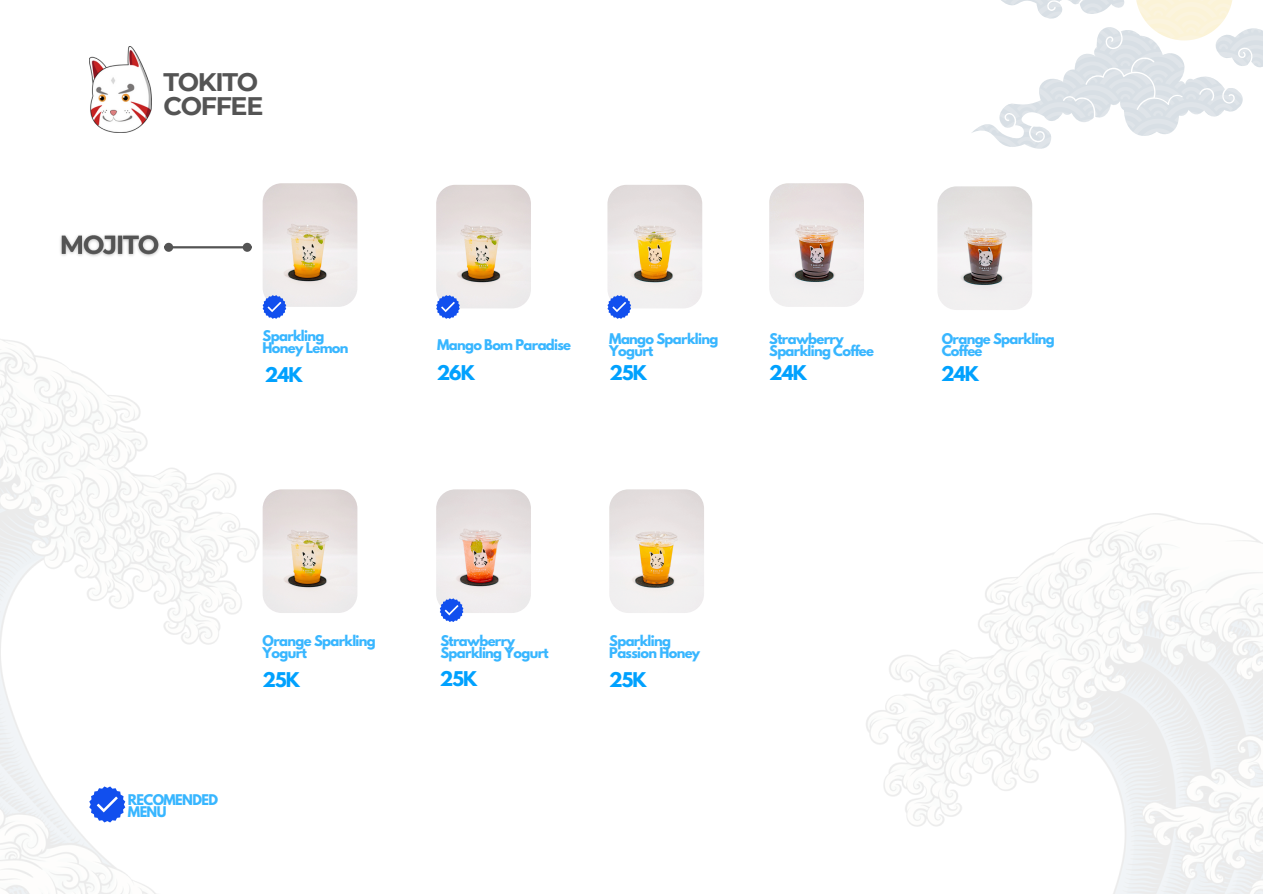
<style>
.page{position:relative;width:1263px;height:894px;background:#fff}
.page>*{position:absolute;margin:0;border:0;box-sizing:border-box;transform-origin:0 0}
.t1{font:700 25.35px/23.7px "Montserrat";letter-spacing:-.05em;color:#545454}
.t2{font:700 18px "League Spartan";letter-spacing:-.05em;color:#00a1fe}
.t3{font:700 13.05px/12px "League Spartan";letter-spacing:-.05em;color:#38b6ff}
</style>
<div class="page">
<img style="left:0;top:339px;width:346px;height:554px">
<img style="left:89px;top:47px;width:62px;height:85px">
<svg style="left:89px;top:786px;width:36px;height:36px"></svg>
<svg style="left:972px;top:0;width:291px;height:149px"></svg>
<img style="left:866px;top:513px;width:397px;height:380px">
<hr style="left:173px;top:246px;width:70px;height:2px;background:#545454">
<div style="left:165px;top:244px;width:7px;height:6px;background:#545454;border-radius:50%"></div>
<div style="left:164px;top:243px;width:9px;height:9px;border:2px solid #545454;border-radius:50%"></div>
<div style="left:244px;top:244px;width:7px;height:6px;background:#545454;border-radius:50%"></div>
<div style="left:243px;top:243px;width:9px;height:9px;border:2px solid #545454;border-radius:50%"></div>
<img style="left:60px;top:234px;width:105px;height:23px">
<img style="left:436px;top:185px;width:95px;height:123px;border-radius:19px">
<img style="left:607px;top:185px;width:95px;height:123px;border-radius:19px">
<img style="left:769px;top:183px;width:95px;height:124px;border-radius:19px">
<img style="left:263px;top:489px;width:94px;height:124px;border-radius:19px">
<img style="left:263px;top:183px;width:94px;height:124px;border-radius:19px">
<img style="left:609px;top:489px;width:95px;height:124px;border-radius:19px">
<img style="left:937px;top:186px;width:95px;height:124px;border-radius:19px">
<svg style="left:436px;top:295px;width:24px;height:24px"></svg>
<svg style="left:263px;top:295px;width:23px;height:24px"></svg>
<img style="left:436px;top:489px;width:95px;height:124px;border-radius:19px">
<svg style="left:440px;top:598px;width:23px;height:23px"></svg>
<svg style="left:607px;top:295px;width:24px;height:24px"></svg>
<p class="t1" style="left:163px;top:70px;width:101px">TOKITO<br>COFFEE</p>
<h2 class="t3" style="left:263px;top:331px;width:87px">Sparkling<br>Honey Lemon</h2>
<p class="t2" style="left:265px;top:366px;width:39px">24K</p>
<p class="t3" style="left:437px;top:340px;width:136px">Mango Bom Paradise</p>
<p class="t3" style="left:609px;top:334px;width:110px">Mango Sparkling<br>Yogurt</p>
<h2 class="t3" style="left:769px;top:334px;width:106px">Strawberry<br>Sparkling Coffee</h2>
<p class="t3" style="left:942px;top:334px;width:115px">Orange Sparkling<br>Coffee</p>
<p class="t2" style="left:437px;top:364px;width:40px">26K</p>
<h2 class="t2" style="left:610px;top:364px;width:39px">25K</h2>
<p class="t2" style="left:769px;top:364px;width:39px">24K</p>
<p class="t2" style="left:941px;top:364px;width:39px">24K</p>
<h1 class="t3" style="left:128px;top:795px;width:92px">RECOMENDED<br>MENU</h1>
<p class="t3" style="left:263px;top:636px;width:115px">Orange Sparkling<br>Yogurt</p>
<h2 class="t2" style="left:263px;top:670px;width:39px">25K</h2>
<p class="t3" style="left:440px;top:636px;width:110px">Strawberry<br>Sparkling Yogurt</p>
<h2 class="t2" style="left:440px;top:669px;width:39px">25K</h2>
<p class="t3" style="left:609px;top:636px;width:92px">Sparkling<br>Passion Honey</p>
<p class="t2" style="left:609px;top:670px;width:39px">25K</p>
</div>
